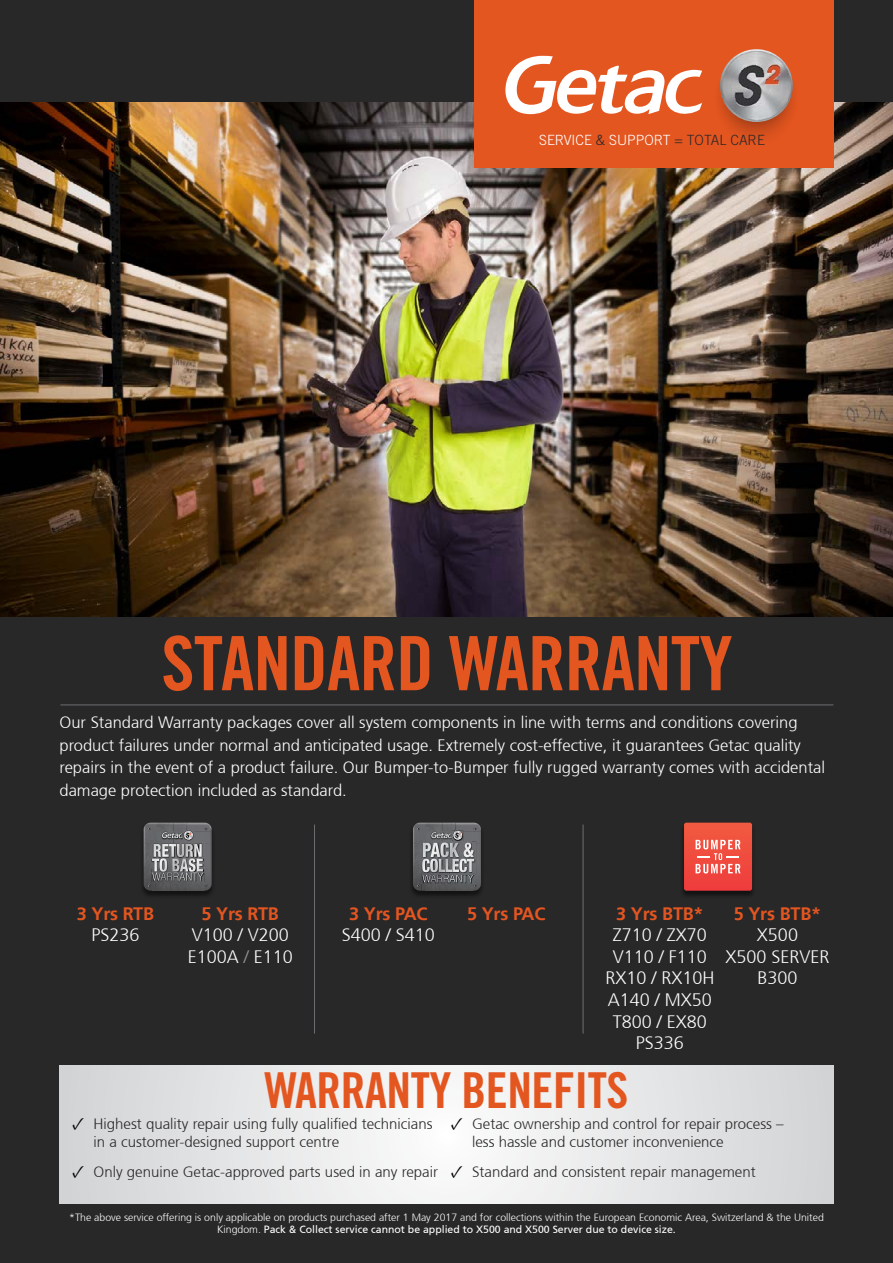
<style>
.page{position:relative;width:893px;height:1263px;background:#292829}
.page>*{position:absolute;margin:0;border:0;box-sizing:border-box;transform-origin:0 0}
.t1{font:75px "Trade Gothic LT Std Bd Cn 20";letter-spacing:-.01em;color:#e45620}
.t2{font:49.5px "Trade Gothic LT Std Bd Cn 20";letter-spacing:-.01em;color:#e45620}
.t3{font:300 18px/21.6px "Frutiger 45";color:#fff;text-align:center}
.t4{font:700 18px "Frutiger 65";letter-spacing:-.01em;color:#e45620}
.t5{font:300 16.5px/22.5px "Frutiger 45";color:#fff}
.t6{font:300 15px/18px "Frutiger 45";color:#292829}
.t7{font:300 14.1px "Trade Gothic LT Std";color:#fff}
.t8{font:300 10.5px "Frutiger 45";color:#fff}
.t9{font:10.5px "Frutiger 55 Roman";color:#fff}
.s1{color:#292829}
.s2{color:#939598}
.s3{font-family:"Minion Pro";font-weight:400;font-size:18px;color:#000}
.s4{font-family:"Frutiger 45";font-weight:300}
</style>
<div class="page">
<img style="left:0;top:102px;width:893px;height:515px">
<div style="left:474px;top:0;width:359px;height:168px;background:#e45620"></div>
<svg style="left:505px;top:56px;width:197px;height:59px"></svg>
<svg style="left:719px;top:91px;width:75px;height:47px"></svg>
<img style="left:720px;top:49px;width:73px;height:73px">
<svg style="left:60px;top:1065px;width:773px;height:138px;background:#e6e6e7"></svg>
<hr style="left:60px;top:705px;width:773px;height:1px;background:#6d6e71">
<div style="left:140px;top:823px;width:76px;height:76px;background:#000;opacity:.55"></div>
<img style="left:211px;top:831px;width:1px;height:12px">
<svg style="left:144px;top:823px;width:67px;height:68px;background:#747576"></svg>
<div style="left:680px;top:823px;width:76px;height:76px;background:#000;opacity:.55"></div>
<svg style="left:684px;top:823px;width:68px;height:68px;background:#f05d52"></svg>
<div style="left:409px;top:823px;width:76px;height:76px;background:#000;opacity:.55"></div>
<img style="left:480px;top:831px;width:1px;height:13px">
<img style="left:480px;top:844px;width:1px;height:47px">
<svg style="left:413px;top:823px;width:67px;height:68px;background:#757678"></svg>
<hr style="left:314px;top:824px;width:1px;height:209px;background:#6d6e71">
<hr style="left:583px;top:824px;width:1px;height:209px;background:#6d6e71">
<p class="t7" style="left:539px;top:132px;width:227px">SERVICE <span class="s1">&amp;</span> SUPPORT <span class="s1">= TOTAL CARE</span></p>
<h1 class="t1" style="left:161px;top:618px;width:573px">STANDARD WARRANTY</h1>
<p class="t5" style="left:60px;top:711px;width:767px">Our Standard Warranty packages cover all system components in line with terms and conditions covering product failures under normal and anticipated usage. Extremely cost-effective, it guarantees Getac quality repairs in the event of a product failure. Our Bumper-to-Bumper fully rugged warranty comes with accidental damage protection included as standard.</p>
<p class="t4" style="left:77px;top:903px;width:79px">3 Yrs RTB</p>
<p class="t3" style="left:91px;top:924px;width:50px">PS236</p>
<p class="t4" style="left:202px;top:903px;width:79px">5 Yrs RTB</p>
<p class="t3" style="left:188px;top:924px;width:107px;text-align:left">V100 / V200<br>E100A <span class="s2">/</span> E110</p>
<p class="t4" style="left:349px;top:903px;width:80px">3 Yrs PAC</p>
<p class="t3" style="left:342px;top:924px;width:95px">S400 / S410</p>
<p class="t4" style="left:467px;top:903px;width:80px">5 Yrs PAC</p>
<p class="t4" style="left:734px;top:903px;width:89px">5 Yrs BTB*</p>
<p class="t3" style="left:725px;top:924px;width:106px">X500<br>X500 SERVER<br>B300</p>
<p class="t4" style="left:616px;top:903px;width:89px">3 Yrs BTB*</p>
<p class="t3" style="left:605px;top:924px;width:111px">Z710 / ZX70<br>V110 / F110<br>RX10 / RX10H<br>A140 / MX50<br>T800 / EX80<br>PS336</p>
<h2 class="t2" style="left:264px;top:1061px;width:366px">WARRANTY BENEFITS</h2>
<p class="t6" style="left:94px;top:1115px;width:340px;text-indent:-21px"><span class="s3">✓</span> Highest quality repair using fully qualified technicians in a customer-designed support centre</p>
<p class="t6" style="left:72px;top:1163px;width:367px"><span class="s3">✓</span> Only genuine Getac-approved parts used in any repair</p>
<p class="t6" style="left:472px;top:1115px;width:313px;text-indent:-21px"><span class="s3">✓</span> Getac ownership and control for repair process – less hassle and customer inconvenience</p>
<p class="t6" style="left:451px;top:1163px;width:306px"><span class="s3">✓</span> Standard and consistent repair management</p>
<p class="t8" style="left:69px;top:1211px;width:756px">*The above service offering is only applicable on products purchased after 1 May 2017 and for collections within the European Economic Area, Switzerland &amp; the United</p>
<p class="t9" style="left:217px;top:1223px;width:460px"><span class="s4">Kingdom.</span> Pack &amp; Collect service cannot be applied to X500 and X500 Server due to device size.</p>
</div>
